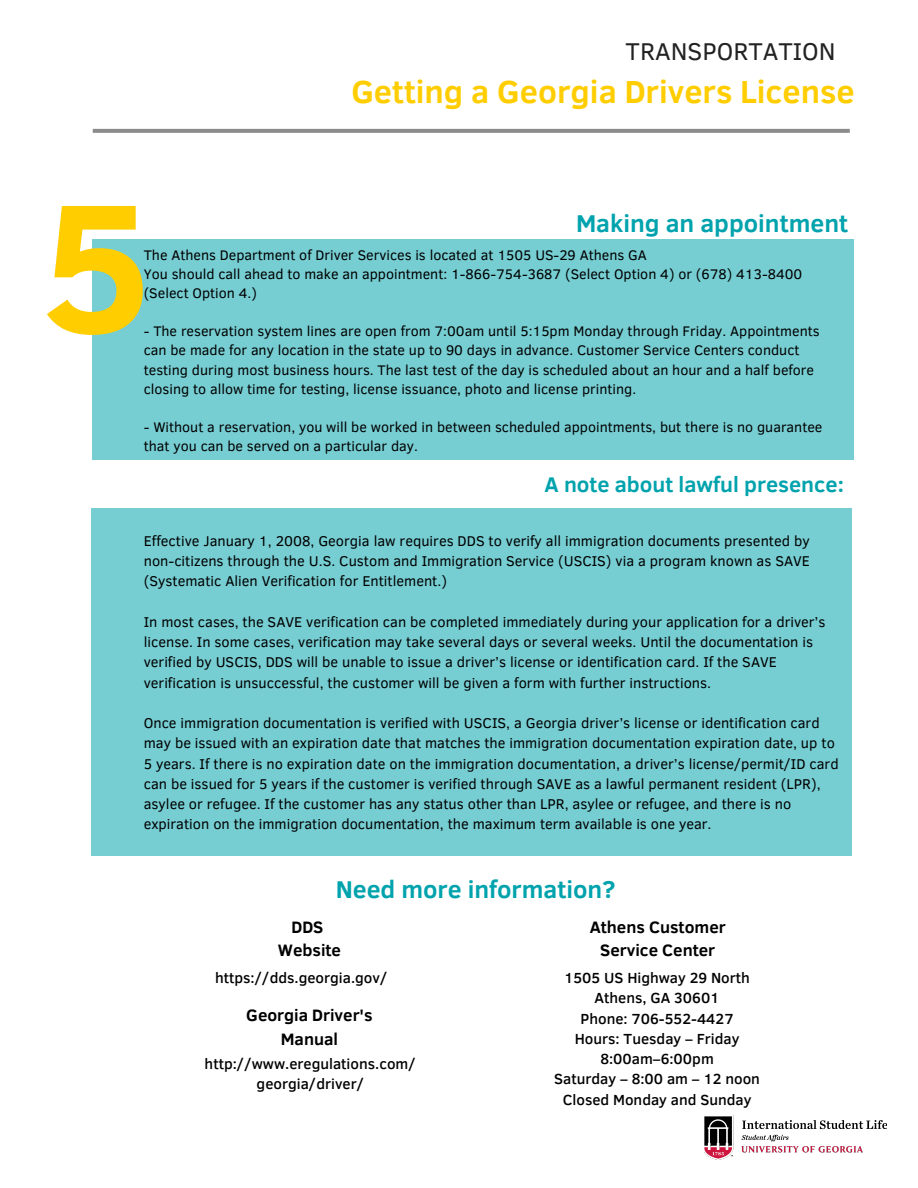
<style>
.page{position:relative;width:918px;height:1188px;background:#fff}
.page>*{position:absolute;margin:0;border:0;box-sizing:border-box;transform-origin:0 0}
.t1{font:700 186.75px "Clear Sans";color:#ffcd00}
.t2{font:700 32.7px "Clear Sans";color:#ffcd00}
.t3{font:700 24.9px "Clear Sans";color:#00a3ad}
.t4{font:24.9px "Clear Sans";color:#222}
.t5{font:700 21.75px "Clear Sans";color:#00a3ad}
.t6{font:700 16.95px/23.7px "Clear Sans";color:#000;text-align:center}
.t7{font:500 15px/20.2px "Clear Sans";color:#000;text-align:center}
.t8{font:14.55px/20.2px "Clear Sans";color:#000}
.t9{font:14.25px/19.2px "Clear Sans";color:#000}
</style>
<div class="page">
<img style="left:704px;top:1115px;width:183px;height:44px">
<div style="left:93px;top:240px;width:761px;height:219px;background:#76cdd2"></div>
<svg style="left:93px;top:129px;width:757px;height:4px;background:#8f8f8f"></svg>
<div style="left:91px;top:508px;width:761px;height:348px;background:#76cdd2"></div>
<h3 class="t4" style="left:626px;top:34px;width:212px">TRANSPORTATION</h3>
<h2 class="t2" style="left:351px;top:68px;width:505px">Getting a Georgia Drivers License</h2>
<h1 class="t1" style="left:42px;top:131px;width:111px">5</h1>
<h3 class="t3" style="left:576px;top:205px;width:274px">Making an appointment</h3>
<p class="t9" style="left:144px;top:244px;width:660px">The Athens Department of Driver Services is located at 1505 US-29 Athens GA<br>You should call ahead to make an appointment: 1-866-754-3687 (Select Option 4) or (678) 413-8400 (Select Option 4.)</p>
<p class="t9" style="left:144px;top:321px;width:677px">- The reservation system lines are open from 7:00am until 5:15pm Monday through Friday. Appointments can be made for any location in the state up to 90 days in advance. Customer Service Centers conduct testing during most business hours. The last test of the day is scheduled about an hour and a half before closing to allow time for testing, license issuance, photo and license printing.</p>
<p class="t9" style="left:144px;top:417px;width:680px">- Without a reservation, you will be worked in between scheduled appointments, but there is no guarantee that you can be served on a particular day.</p>
<h3 class="t5" style="left:545px;top:469px;width:301px">A note about lawful presence:</h3>
<p class="t8" style="left:144px;top:530px;width:668px;text-align:justify">Effective January 1, 2008, Georgia law requires DDS to verify all immigration documents presented by non-citizens through the U.S. Custom and Immigration Service (USCIS) via a program known as SAVE (Systematic Alien Verification for Entitlement.)</p>
<p class="t8" style="left:144px;top:611px;width:683px">In most cases, the SAVE verification can be completed immediately during your application for a driver’s license. In some cases, verification may take several days or several weeks. Until the documentation is verified by USCIS, DDS will be unable to issue a driver’s license or identification card. If the SAVE verification is unsuccessful, the customer will be given a form with further instructions.</p>
<p class="t8" style="left:144px;top:712px;width:696px">Once immigration documentation is verified with USCIS, a Georgia driver’s license or identification card may be issued with an expiration date that matches the immigration documentation expiration date, up to 5 years. If there is no expiration date on the immigration documentation, a driver’s license/permit/ID card can be issued for 5 years if the customer is verified through SAVE as a lawful permanent resident (LPR), asylee or refugee. If the customer has any status other than LPR, asylee or refugee, and there is no expiration on the immigration documentation, the maximum term available is one year.</p>
<h3 class="t3" style="left:336px;top:871px;width:281px">Need more information?</h3>
<p class="t6" style="left:278px;top:914px;width:65px">DDS<br>Website</p>
<p class="t7" style="left:215px;top:967px;width:174px">https://dds.georgia.gov/</p>
<p class="t6" style="left:246px;top:1002px;width:128px">Georgia Driver's<br>Manual</p>
<p class="t7" style="left:205px;top:1052px;width:213px">http://www.eregulations.com/ georgia/driver/</p>
<p class="t6" style="left:590px;top:914px;width:137px">Athens Customer<br>Service Center</p>
<p class="t7" style="left:554px;top:967px;width:207px">1505 US Highway 29 North<br>Athens, GA 30601<br>Phone: 706-552-4427<br>Hours: Tuesday – Friday<br>8:00am–6:00pm<br>Saturday – 8:00 am – 12 noon<br>Closed Monday and Sunday</p>
</div>
